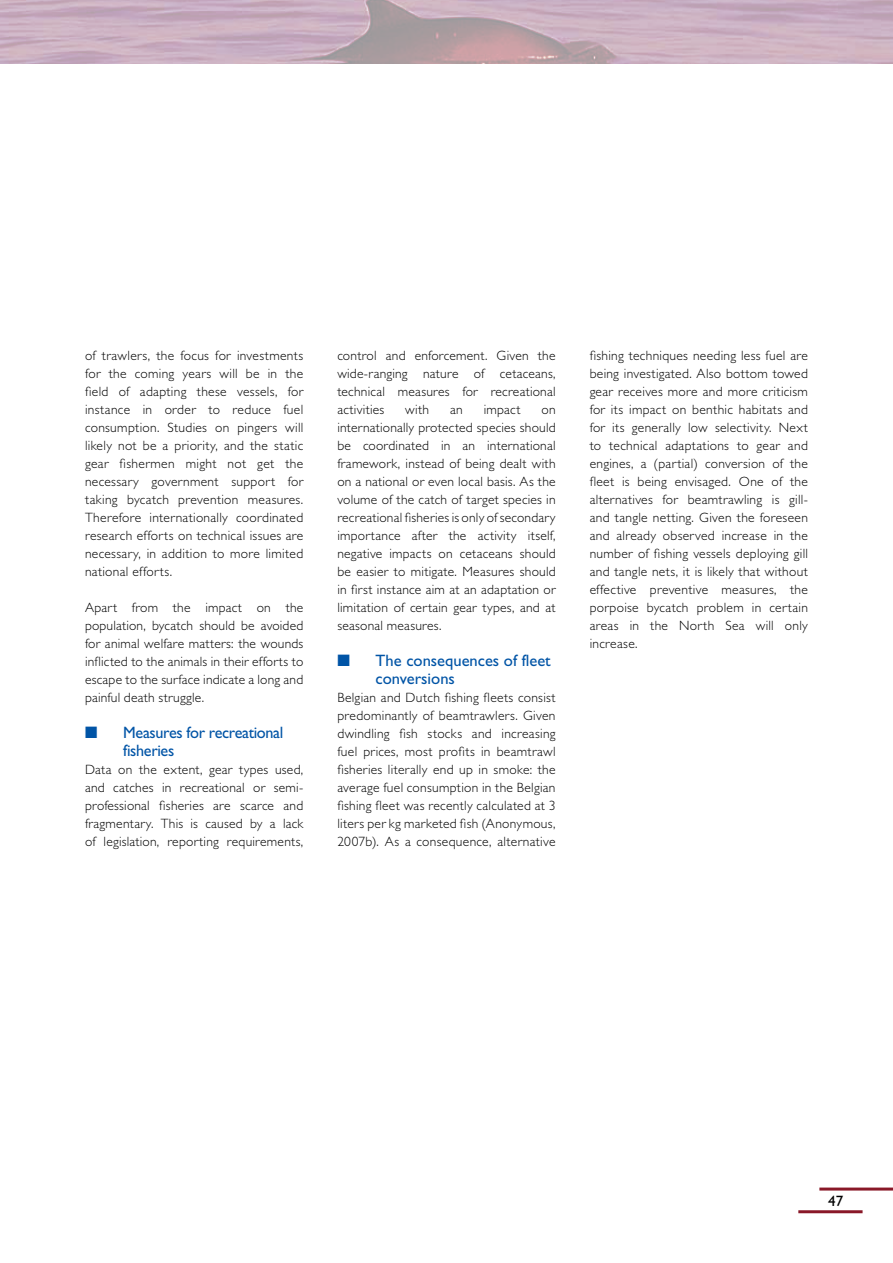
<style>
.page{position:relative;width:893px;height:1263px;background:#fff}
.page>*{position:absolute;margin:0;border:0;box-sizing:border-box;transform-origin:0 0}
.t1{font:16.5px/18px "Gill Sans Std";color:#0054a6}
.t2{font:16.5px/18px "Gill Sans Std";letter-spacing:-.02em;color:#0054a6}
.t3{font:15px "Gill Sans Std";color:#000}
.t4{font:300 13.5px/18px "Gill Sans Std";letter-spacing:.02em;color:#000;text-align:justify}
</style>
<div class="page">
<svg style="left:0;top:0;width:893px;height:64px;background:#c6acbb"></svg>
<hr style="left:819px;top:1187px;width:74px;height:3px;background:#891828">
<hr style="left:798px;top:1210px;width:64px;height:3px;background:#891828">
<p class="t4" style="left:85px;top:347px;width:220px">of trawlers, the focus for investments for the coming years will be in the field of adapting these vessels, for instance in order to reduce fuel consumption. Studies on pingers will likely not be a priority, and the static gear fishermen might not get the necessary government support for taking bycatch prevention measures.<br>Therefore internationally coordinated research efforts on technical issues are necessary, in addition to more limited national efforts.</p>
<p class="t4" style="left:85px;top:599px;width:220px">Apart from the impact on the population, bycatch should be avoided for animal welfare matters: the wounds inflicted to the animals in their efforts to escape to the surface indicate a long and painful death struggle.</p>
<p class="t2" style="left:123px;top:724px;width:162px;text-indent:-38px">■ Measures for recreational fisheries</p>
<p class="t4" style="left:85px;top:761px;width:220px">Data on the extent, gear types used, and catches in recreational or semi&shy;professional fisheries are scarce and fragmentary. This is caused by a lack of legislation, reporting requirements,</p>
<p class="t4" style="left:337px;top:347px;width:220px">control and enforcement. Given the wide-ranging nature of cetaceans, technical measures for recreational activities</p>
<p class="t4" style="left:405px;top:401px;width:25px">with</p>
<p class="t4" style="left:450px;top:401px;width:14px">an</p>
<p class="t4" style="left:484px;top:401px;width:38px">impact</p>
<p class="t4" style="left:337px;top:401px;width:220px;text-indent:204px">on internationally protected species should be coordinated in an international framework, instead of being dealt with on a national or even local basis. As the volume of the catch of target species in recreational fisheries is only of secondary importance after the activity itself, negative impacts on cetaceans should be easier to mitigate. Measures should in first instance aim at an adaptation or limitation of certain gear types, and at seasonal measures.</p>
<p class="t1" style="left:376px;top:652px;width:177px;text-indent:-38px">■ The consequences of fleet conversions</p>
<p class="t4" style="left:337px;top:689px;width:220px">Belgian and Dutch fishing fleets consist predominantly of beamtrawlers. Given dwindling fish stocks and increasing fuel prices, most profits in beamtrawl fisheries literally end up in smoke: the average fuel consumption in the Belgian fishing fleet was recently calculated at 3 liters per kg marketed fish (Anonymous, 2007b). As a consequence, alternative</p>
<p class="t4" style="left:590px;top:347px;width:220px">fishing techniques needing less fuel are being investigated. Also bottom towed gear receives more and more criticism for its impact on benthic habitats and for its generally low selectivity. Next to technical adaptations to gear and engines, a (partial) conversion of the fleet is being envisaged. One of the alternatives for beamtrawling is gill&shy;and tangle netting. Given the foreseen and already observed increase in the number of fishing vessels deploying gill and tangle nets, it is likely that without effective preventive measures, the porpoise bycatch problem in certain areas in the North Sea will only increase.</p>
<p class="t3" style="left:828px;top:1192px;width:16px">47</p>
</div>
